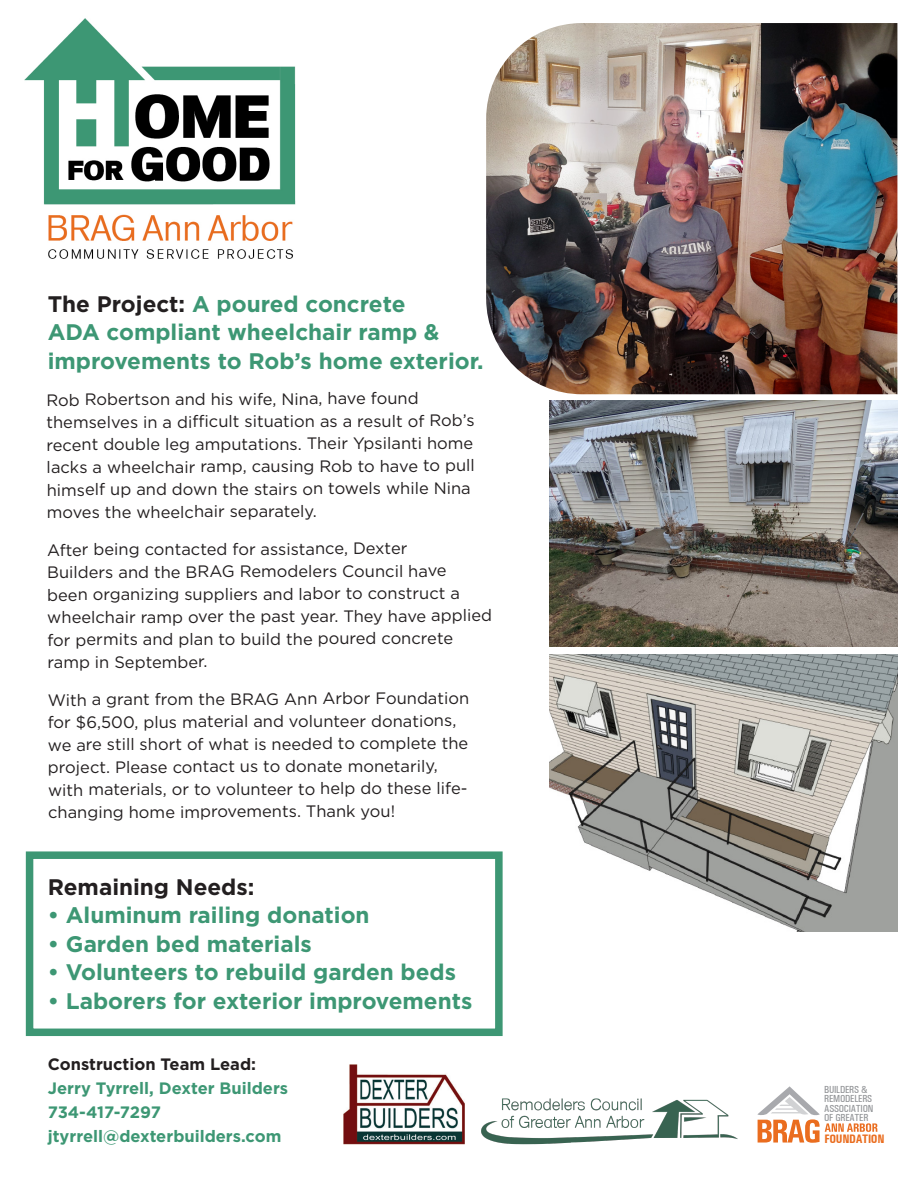
<style>
.page{position:relative;width:918px;height:1188px;background:#fff}
.page>*{position:absolute;margin:0;border:0;box-sizing:border-box;transform-origin:0 0}
.t1{font:700 22.5px "Gotham";color:#3d9774}
.t2{font:700 22.5px "Gotham";color:#231f20}
.t3{font:16.5px/22.5px "Gotham";letter-spacing:-.005em;color:#231f20}
.t4{font:700 16.5px/24px "Gotham";color:#3d9774}
.t5{font:700 condensed 12.3px "Univers";letter-spacing:-.025em;color:#ea6d1f}
.t6{font:500 condensed 10.2px/9.3px "Univers";letter-spacing:-.02em;color:#939598}
.s1{color:#231f20}
</style>
<div class="page">
<img style="left:550px;top:654px;width:347px;height:277px">
<img style="left:550px;top:401px;width:347px;height:246px">
<img style="left:24px;top:18px;width:271px;height:241px">
<img style="left:486px;top:23px;width:411px;height:371px">
<img style="left:481px;top:1098px;width:256px;height:46px">
<svg style="left:757px;top:1086px;width:120px;height:57px"></svg>
<img style="left:343px;top:1064px;width:122px;height:81px">
<div style="left:26px;top:851px;width:477px;height:185px;border:8px solid #3d9774"></div>
<p class="t1" style="left:48px;top:289px;width:359px"><span class="s1">The Project:</span> A poured concrete</p>
<p class="t1" style="left:48px;top:317px;width:393px">ADA compliant wheelchair ramp &amp;</p>
<p class="t1" style="left:48px;top:346px;width:437px">improvements to Rob’s home exterior.</p>
<p class="t3" style="left:46px;top:387px;width:430px">Rob Robertson and his wife, Nina, have found themselves in a difficult situation as a result of Rob’s recent double leg amputations. Their Ypsilanti home lacks a wheelchair ramp, causing Rob to have to pull himself up and down the stairs on towels while Nina moves the wheelchair separately.</p>
<p class="t3" style="left:47px;top:537px;width:447px">After being contacted for assistance, Dexter<br>Builders and the BRAG Remodelers Council have<br>been organizing suppliers and labor to construct a wheelchair ramp over the past year. They have applied for permits and plan to build the poured concrete ramp in September.</p>
<p class="t3" style="left:48px;top:687px;width:423px">With a grant from the BRAG Ann Arbor Foundation for $6,500, plus material and volunteer donations, we are still short of what is needed to complete the project. Please contact us to donate monetarily, with materials, or to volunteer to help do these life&shy;changing home improvements. Thank you!</p>
<p class="t2" style="left:48px;top:872px;width:208px">Remaining Needs:</p>
<p class="t1" style="left:48px;top:901px;width:323px">• Aluminum railing donation</p>
<p class="t1" style="left:48px;top:929px;width:266px">• Garden bed materials</p>
<p class="t1" style="left:48px;top:958px;width:410px">• Volunteers to rebuild garden beds</p>
<p class="t1" style="left:48px;top:986px;width:426px">• Laborers for exterior improvements</p>
<p class="t4" style="left:48px;top:1052px;width:242px"><span class="s1">Construction Team Lead:<br></span>Jerry Tyrrell, Dexter Builders<br>734-417-7297 jtyrrell@dexterbuilders.com</p>
<p class="t6" style="left:824px;top:1085px;width:51px">BUILDERS &amp;<br>REMODELERS<br>ASSOCIATION<br>OF GREATER</p>
<p class="t5" style="left:824px;top:1131px;width:62px">FOUNDATION</p>
</div>
